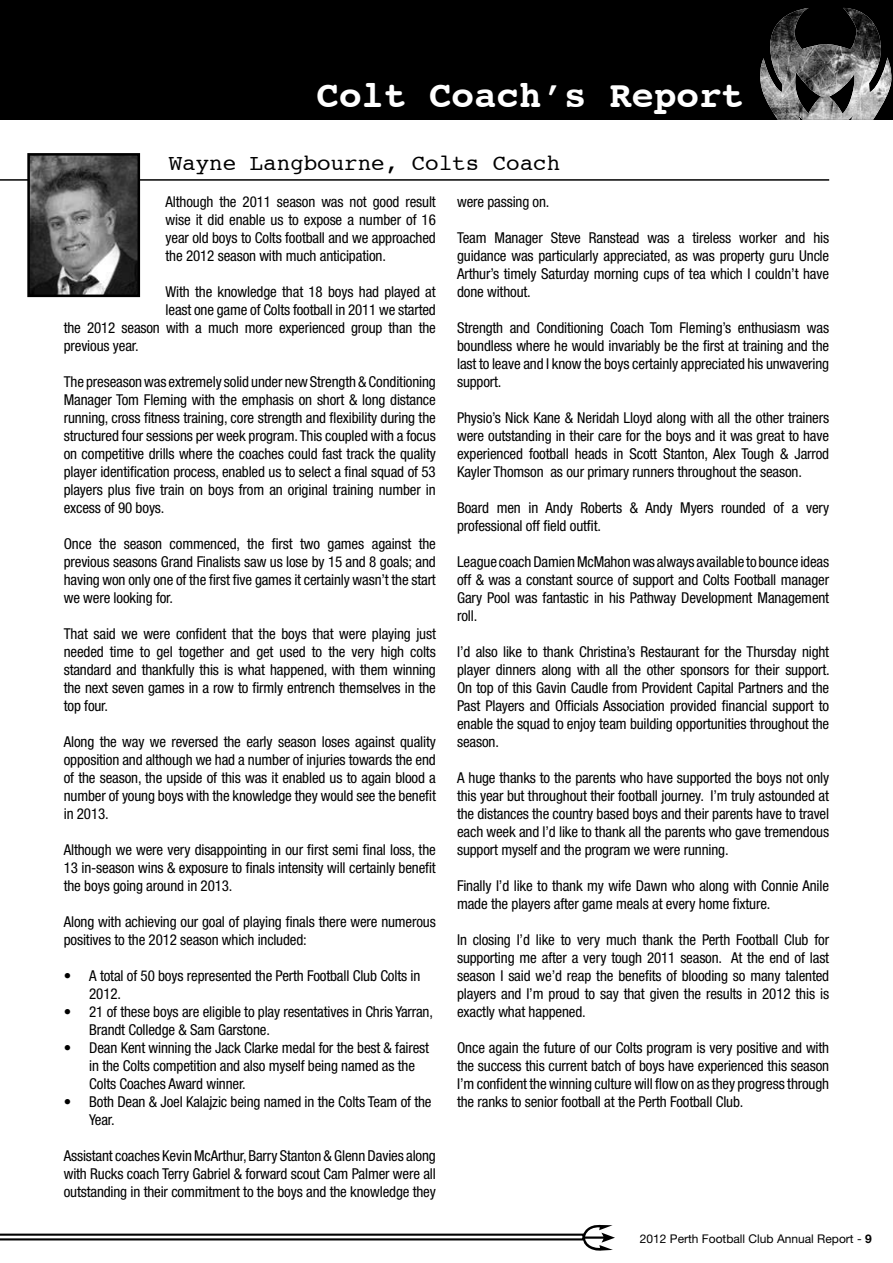
<style>
.page{position:relative;width:893px;height:1263px;background:#fff}
.page>*{position:absolute;margin:0;border:0;box-sizing:border-box;transform-origin:0 0}
.t1{font:700 37.5px "Courier";color:#fff}
.t2{font:22.5px "Courier";color:#000}
.t3{font:condensed 15px/18px "Helvetica Neue";letter-spacing:-.01em;color:#000;text-align:justify}
.t4{font:12px "Helvetica Neue";color:#000}
.s1{font-weight:700}
</style>
<div class="page">
<div style="left:0;top:0;width:893px;height:120px;background:#000"></div>
<svg style="left:0;top:1224px;width:615px;height:27px"></svg>
<img style="left:760px;top:8px;width:131px;height:173px">
<hr style="left:0;top:179px;width:829px;height:2px;background:#000">
<img style="left:31px;top:157px;width:105px;height:136px">
<div style="left:27px;top:153px;width:113px;height:144px;border:3px solid #000"></div>
<h1 class="t1" style="left:317px;top:65px;width:429px">Colt Coach’s Report</h1>
<h2 class="t2" style="left:169px;top:146px;width:393px">Wayne Langbourne, Colts Coach</h2>
<p class="t3" style="left:166px;top:192px;width:272px">Although the 2011 season was not good result wise it did enable us to expose a number of 16 year old boys to Colts football and we approached the 2012 season with much anticipation.</p>
<p class="t3" style="left:166px;top:282px;width:272px">With the knowledge that 18 boys had played at</p>
<p class="t3" style="left:166px;top:300px;width:272px">least one game of Colts football in 2011 we started</p>
<p class="t3" style="left:64px;top:318px;width:374px">the 2012 season with a much more experienced group than the</p>
<p class="t3" style="left:64px;top:336px;width:76px">previous year.</p>
<p class="t3" style="left:64px;top:372px;width:374px">The preseason was extremely solid under new Strength &amp; Conditioning Manager Tom Fleming with the emphasis on short &amp; long distance running, cross fitness training, core strength and flexibility during the structured four sessions per week program. This coupled with a focus on competitive drills where the coaches could fast track the quality player identification process, enabled us to select a final squad of 53 players plus five train on boys from an original training number in excess of 90 boys.</p>
<p class="t3" style="left:64px;top:534px;width:374px">Once the season commenced, the first two games against the previous seasons Grand Finalists saw us lose by 15 and 8 goals; and having won only one of the first five games it certainly wasn’t the start we were looking for.</p>
<p class="t3" style="left:64px;top:624px;width:374px">That said we were confident that the boys that were playing just needed time to gel together and get used to the very high colts standard and thankfully this is what happened, with them winning the next seven games in a row to firmly entrench themselves in the top four.</p>
<p class="t3" style="left:64px;top:732px;width:374px">Along the way we reversed the early season loses against quality opposition and although we had a number of injuries towards the end of the season, the upside of this was it enabled us to again blood a number of young boys with the knowledge they would see the benefit in 2013.</p>
<p class="t3" style="left:64px;top:840px;width:374px">Although we were very disappointing in our first semi final loss, the 13 in-season wins &amp; exposure to finals intensity will certainly benefit the boys going around in 2013.</p>
<p class="t3" style="left:64px;top:912px;width:374px">Along with achieving our goal of playing finals there were numerous positives to the 2012 season which included:</p>
<p class="t3" style="left:89px;top:966px;width:333px;text-indent:-26px">• A total of 50 boys represented the Perth Football Club Colts in<br>2012.</p>
<p class="t3" style="left:89px;top:1002px;width:345px;text-indent:-25px">• 21 of these boys are eligible to play resentatives in Chris Yarran,<br>Brandt Colledge &amp; Sam Garstone.</p>
<p class="t3" style="left:89px;top:1038px;width:341px;text-align:left;text-indent:-26px">• Dean Kent winning the Jack Clarke medal for the best &amp; fairest in the Colts competition and also myself being named as the<br>Colts Coaches Award winner.</p>
<p class="t3" style="left:89px;top:1092px;width:344px;text-indent:-26px">• Both Dean &amp; Joel Kalajzic being named in the Colts Team of the<br>Year.</p>
<p class="t3" style="left:64px;top:1146px;width:374px">Assistant coaches Kevin McArthur, Barry Stanton &amp; Glenn Davies along with Rucks coach Terry Gabriel &amp; forward scout Cam Palmer were all outstanding in their commitment to the boys and the knowledge they</p>
<p class="t3" style="left:457px;top:192px;width:94px">were passing on.</p>
<p class="t3" style="left:457px;top:228px;width:374px">Team Manager Steve Ranstead was a tireless worker and his guidance was particularly appreciated, as was property guru Uncle Arthur’s timely Saturday morning cups of tea which I couldn’t have done without.</p>
<p class="t3" style="left:457px;top:318px;width:374px">Strength and Conditioning Coach Tom Fleming’s enthusiasm was boundless where he would invariably be the first at training and the last to leave and I know the boys certainly appreciated his unwavering support.</p>
<p class="t3" style="left:457px;top:408px;width:374px">Physio’s Nick Kane &amp; Neridah Lloyd along with all the other trainers were outstanding in their care for the boys and it was great to have experienced football heads in Scott Stanton, Alex Tough &amp; Jarrod Kayler Thomson as our primary runners throughout the season.</p>
<p class="t3" style="left:457px;top:498px;width:374px">Board men in Andy Roberts &amp; Andy Myers rounded of a very professional off field outfit.</p>
<p class="t3" style="left:457px;top:552px;width:374px">League coach Damien McMahon was always available to bounce ideas off &amp; was a constant source of support and Colts Football manager Gary Pool was fantastic in his Pathway Development Management roll.</p>
<p class="t3" style="left:457px;top:642px;width:374px">I’d also like to thank Christina’s Restaurant for the Thursday night player dinners along with all the other sponsors for their support.<br>On top of this Gavin Caudle from Provident Capital Partners and the Past Players and Officials Association provided financial support to enable the squad to enjoy team building opportunities throughout the season.</p>
<p class="t3" style="left:457px;top:768px;width:374px">A huge thanks to the parents who have supported the boys not only this year but throughout their football journey. I’m truly astounded at the distances the country based boys and their parents have to travel each week and I’d like to thank all the parents who gave tremendous support myself and the program we were running.</p>
<p class="t3" style="left:457px;top:876px;width:373px">Finally I’d like to thank my wife Dawn who along with Connie Anile made the players after game meals at every home fixture.</p>
<p class="t3" style="left:457px;top:930px;width:374px">In closing I’d like to very much thank the Perth Football Club for supporting me after a very tough 2011 season. At the end of last season I said we’d reap the benefits of blooding so many talented players and I’m proud to say that given the results in 2012 this is exactly what happened.</p>
<p class="t3" style="left:457px;top:1038px;width:374px">Once again the future of our Colts program is very positive and with the success this current batch of boys have experienced this season I’m confident the winning culture will flow on as they progress through the ranks to senior football at the Perth Football Club.</p>
<p class="t4" style="left:640px;top:1231px;width:233px">2012 Perth Football Club Annual Report - <span class="s1">9</span></p>
</div>
